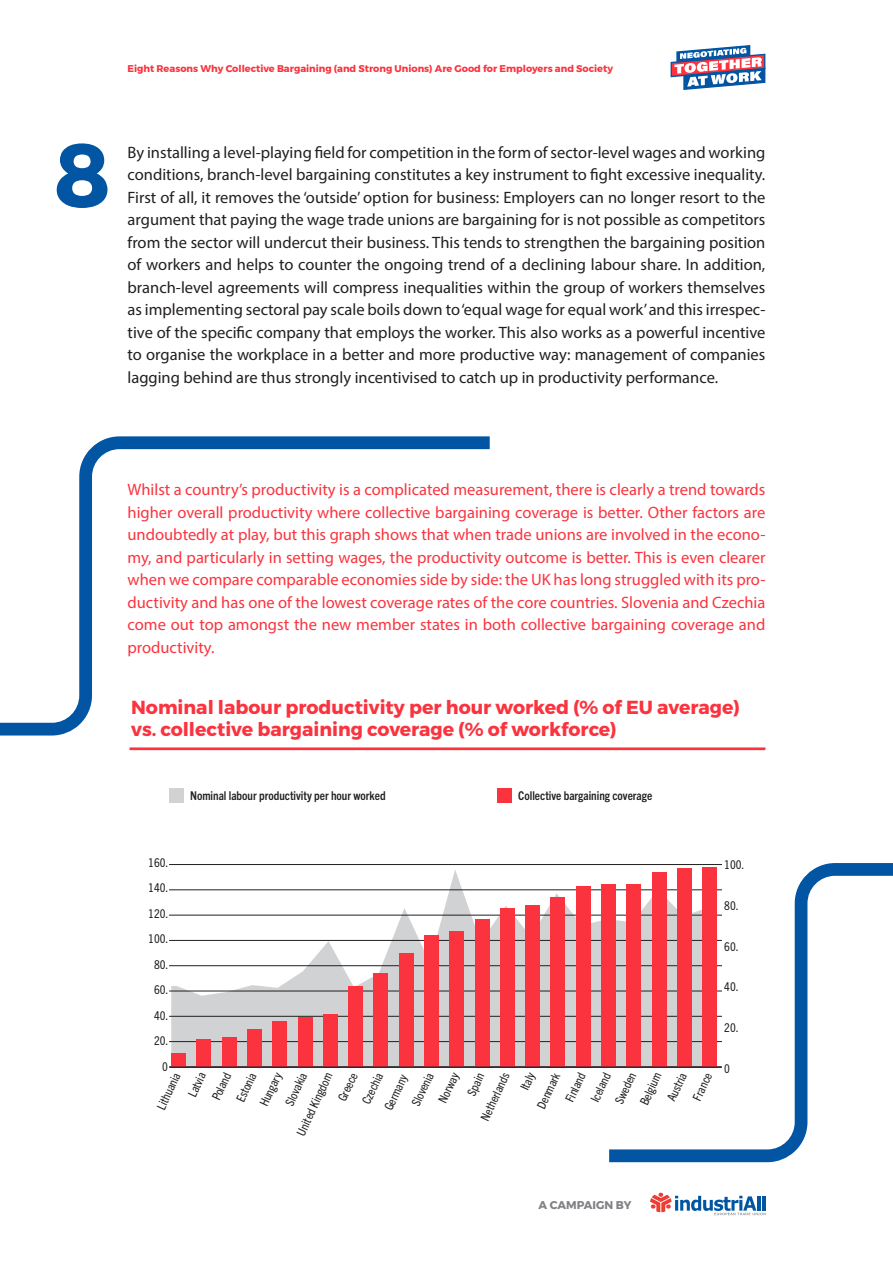
<style>
.page{position:relative;width:893px;height:1263px;background:#fff}
.page>*{position:absolute;margin:0;border:0;box-sizing:border-box;transform-origin:0 0}
.t1{font:700 90px "Montserrat";color:#0155a3}
.t2{font:700 18.9px/22.6px "Montserrat";color:#fb333e}
.t3{font:16.5px/22.5px "Myriad Pro";color:#231f20;text-align:justify}
.t4{font:16.5px/22.5px "Myriad Pro";color:#fb333e;text-align:justify}
.t5{font:condensed 12.15px/25.5px "Trade Gothic Next LT Pro";color:#231f20}
.t6{font:700 condensed 12.15px "Trade Gothic Next LT Pro";color:#231f20}
.t7{font:700 11.25px "Montserrat";color:#808285}
.t8{font:700 9.75px "Montserrat";color:#fb333e}
</style>
<div class="page">
<svg style="left:650px;top:1193px;width:115px;height:22px"></svg>
<svg style="left:671px;top:45px;width:94px;height:45px"></svg>
<svg style="left:171px;top:870px;width:438px;height:196px"></svg>
<hr style="left:169px;top:864px;width:553px;height:1px;background:#231f20">
<hr style="left:169px;top:915px;width:553px;height:1px;background:#231f20">
<hr style="left:169px;top:889px;width:553px;height:1px;background:#231f20">
<hr style="left:169px;top:940px;width:553px;height:1px;background:#231f20">
<hr style="left:169px;top:991px;width:553px;height:1px;background:#231f20">
<hr style="left:169px;top:965px;width:553px;height:1px;background:#231f20">
<hr style="left:169px;top:1041px;width:553px;height:1px;background:#231f20">
<hr style="left:169px;top:1016px;width:553px;height:1px;background:#231f20">
<hr style="left:130px;top:747px;width:635px;height:3px;background:#fb333e">
<div style="left:171px;top:1053px;width:15px;height:14px;background:#fb333e"></div>
<div style="left:197px;top:1039px;width:14px;height:28px;background:#fb333e"></div>
<div style="left:222px;top:1037px;width:14px;height:30px;background:#fb333e"></div>
<div style="left:247px;top:1029px;width:15px;height:38px;background:#fb333e"></div>
<div style="left:273px;top:1021px;width:14px;height:46px;background:#fb333e"></div>
<div style="left:298px;top:1018px;width:14px;height:49px;background:#fb333e"></div>
<div style="left:323px;top:1014px;width:15px;height:53px;background:#fb333e"></div>
<div style="left:348px;top:986px;width:15px;height:81px;background:#fb333e"></div>
<div style="left:374px;top:973px;width:14px;height:94px;background:#fb333e"></div>
<div style="left:399px;top:954px;width:14px;height:113px;background:#fb333e"></div>
<div style="left:424px;top:935px;width:15px;height:132px;background:#fb333e"></div>
<div style="left:450px;top:931px;width:14px;height:136px;background:#fb333e"></div>
<div style="left:475px;top:919px;width:14px;height:148px;background:#fb333e"></div>
<div style="left:500px;top:908px;width:15px;height:159px;background:#fb333e"></div>
<div style="left:525px;top:905px;width:15px;height:162px;background:#fb333e"></div>
<div style="left:551px;top:897px;width:14px;height:170px;background:#fb333e"></div>
<div style="left:576px;top:886px;width:14px;height:181px;background:#fb333e"></div>
<div style="left:601px;top:885px;width:15px;height:182px;background:#fb333e"></div>
<hr style="left:169px;top:1066px;width:553px;height:2px;background:#231f20">
<div style="left:169px;top:788px;width:15px;height:15px;background:#d1d2d4"></div>
<div style="left:497px;top:788px;width:15px;height:15px;background:#fb333e"></div>
<svg style="left:0;top:436px;width:490px;height:299px"></svg>
<svg style="left:609px;top:863px;width:284px;height:299px"></svg>
<p class="t8" style="left:128px;top:60px;width:487px">Eight Reasons Why Collective Bargaining (and Strong Unions) Are Good for Employers and Society</p>
<h1 class="t1" style="left:55px;top:103px;width:58px">8</h1>
<p class="t3" style="left:128px;top:140px;width:639px">By installing a level-playing field for competition in the form of sector-level wages and working conditions, branch-level bargaining constitutes a key instrument to fight excessive inequality.<br>First of all, it removes the ‘outside’ option for business: Employers can no longer resort to the argument that paying the wage trade unions are bargaining for is not possible as competitors from the sector will undercut their business. This tends to strengthen the bargaining position of workers and helps to counter the ongoing trend of a declining labour share. In addition, branch-level agreements will compress inequalities within the group of workers themselves as implementing sectoral pay scale boils down to ‘equal wage for equal work’ and this irrespec&shy;tive of the specific company that employs the worker. This also works as a powerful incentive to organise the workplace in a better and more productive way: management of companies lagging behind are thus strongly incentivised to catch up in productivity performance.</p>
<p class="t4" style="left:128px;top:478px;width:639px">Whilst a country’s productivity is a complicated measurement, there is clearly a trend towards higher overall productivity where collective bargaining coverage is better. Other factors are undoubtedly at play, but this graph shows that when trade unions are involved in the econo&shy;my, and particularly in setting wages, the productivity outcome is better. This is even clearer when we compare comparable economies side by side: the UK has long struggled with its pro&shy;ductivity and has one of the lowest coverage rates of the core countries. Slovenia and Czechia come out top amongst the new member states in both collective bargaining coverage and productivity.</p>
<p class="t2" style="left:131px;top:696px;width:610px">Nominal labour productivity per hour worked (% of EU average) vs. collective bargaining coverage (% of workforce)</p>
<p class="t6" style="left:190px;top:788px;width:197px">Nominal labour productivity per hour worked</p>
<p class="t6" style="left:518px;top:788px;width:136px">Collective bargaining coverage</p>
<p class="t5" style="left:148px;top:849px;width:22px;text-align:right">160.<br>140.<br>120.<br>100.<br>80.<br>60.<br>40.<br>20.<br>0</p>
<p class="t5" style="left:208px;top:1087px;width:33px;line-height:23px;text-indent:-8px;rotate:-65deg">Poland<br>Estonia</p>
<p class="t5" style="left:430px;top:1096px;width:34px;rotate:-65deg">Norway</p>
<p class="t5" style="left:257px;top:1090px;width:37px;line-height:23px;text-indent:-11px;rotate:-65deg">Hungary<br>Slovakia</p>
<p class="t5" style="left:472px;top:1114px;width:53px;rotate:-65deg">Netherlands</p>
<p class="t5" style="left:334px;top:1088px;width:35px;line-height:23px;text-indent:-8px;rotate:-65deg">Greece<br>Czechia</p>
<p class="t5" style="left:179px;top:1090px;width:27px;rotate:-65deg">Latvia</p>
<p class="t5" style="left:403px;top:1099px;width:37px;rotate:-65deg">Slovenia</p>
<p class="t5" style="left:288px;top:1129px;width:70px;rotate:-65deg">United Kingdom</p>
<p class="t5" style="left:148px;top:1103px;width:41px;rotate:-65deg">Lithuania</p>
<p class="t5" style="left:458px;top:1089px;width:25px;rotate:-65deg">Spain</p>
<p class="t5" style="left:376px;top:1104px;width:39px;rotate:-65deg">Germany</p>
<p class="t5" style="left:528px;top:1102px;width:40px;rotate:-65deg">Denmark</p>
<p class="t5" style="left:557px;top:1096px;width:33px;rotate:-65deg">Finland</p>
<p class="t5" style="left:582px;top:1095px;width:33px;rotate:-65deg">Iceland</p>
<p class="t5" style="left:606px;top:1098px;width:35px;rotate:-65deg">Sweden</p>
<p class="t5" style="left:631px;top:1099px;width:36px;rotate:-65deg">Belgium</p>
<p class="t5" style="left:511px;top:1084px;width:20px;rotate:-65deg">Italy</p>
<p class="t5" style="left:664px;top:1085px;width:31px;line-height:23px;text-indent:-12px;rotate:-65deg">Austria<br>France</p>
<p class="t5" style="left:724px;top:851px;width:22px">100.</p>
<p class="t5" style="left:724px;top:892px;width:16px">80.</p>
<p class="t5" style="left:724px;top:933px;width:16px">60.</p>
<p class="t5" style="left:724px;top:973px;width:16px">40.</p>
<p class="t5" style="left:724px;top:1014px;width:16px">20.</p>
<p class="t5" style="left:724px;top:1055px;width:7px">0</p>
<p class="t7" style="left:538px;top:1196px;width:94px">A CAMPAIGN BY</p>
</div>
